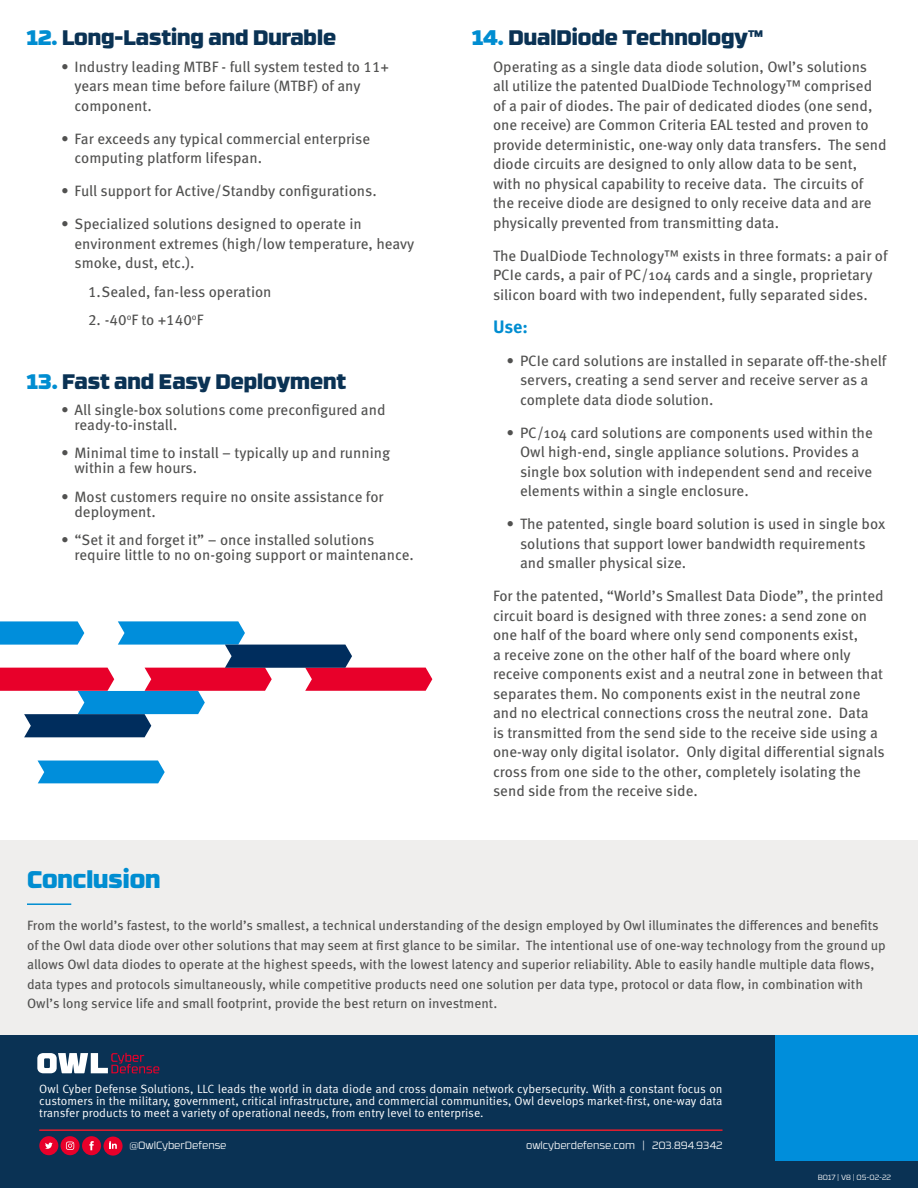
<style>
.page{position:relative;width:918px;height:1188px;background:#fff}
.page>*{position:absolute;margin:0;border:0;box-sizing:border-box;transform-origin:0 0}
.t1{font:900 24px "RB No 3.1";color:#008dd1}
.t2{font:900 21px "RB No 3.1";color:#0a3254}
.t3{font:700 18px "Meta Pro";color:#008dd1}
.t4{font:15px/19.5px "Meta Pro";color:#515150}
.t5{font:13.5px/19.5px "Meta Pro";color:#515150}
.t6{font:12px/12px "Meta Pro Norm";color:#fff;text-align:justify}
.t7{font:300 10.5px "RB No 3.1";color:#fff}
.t8{font:300 7.5px "RB No 3.1";color:#fff}
.s1{color:#008dd1}
</style>
<div class="page">
<div style="left:0;top:840px;width:918px;height:196px;background:#efeeed"></div>
<div style="left:0;top:1036px;width:918px;height:152px;background:#0a3254"></div>
<hr style="left:39px;top:1129px;width:684px;height:2px;background:#e91d2d">
<svg style="left:37px;top:1053px;width:122px;height:20px"></svg>
<div style="left:39px;top:1136px;width:19px;height:19px;background:#e8002a;border-radius:50%"></div>
<svg style="left:45px;top:1143px;width:8px;height:6px"></svg>
<div style="left:61px;top:1136px;width:19px;height:19px;background:#e8002a;border-radius:50%"></div>
<svg style="left:66px;top:1142px;width:8px;height:8px"></svg>
<div style="left:82px;top:1136px;width:19px;height:19px;background:#e8002a;border-radius:50%"></div>
<svg style="left:89px;top:1141px;width:5px;height:9px"></svg>
<div style="left:104px;top:1137px;width:19px;height:19px;background:#e8002a;border-radius:50%"></div>
<svg style="left:109px;top:1141px;width:8px;height:8px"></svg>
<hr style="left:27px;top:903px;width:44px;height:2px;background:#008dd1">
<svg style="left:38px;top:760px;width:127px;height:23px;background:#1296dd"></svg>
<svg style="left:0;top:621px;width:432px;height:116px"></svg>
<div style="left:775px;top:1036px;width:143px;height:125px;background:#008edb"></div>
<h2 class="t2" style="left:27px;top:20px;width:311px"><span class="s1">12.</span> Long-Lasting and Durable</h2>
<p class="t4" style="left:75px;top:56px;width:316px;text-indent:-14px">• Industry leading MTBF - full system tested to 11+ years mean time before failure (MTBF) of any component.</p>
<p class="t4" style="left:75px;top:128px;width:297px;text-indent:-14px">• Far exceeds any typical commercial enterprise computing platform lifespan.</p>
<p class="t4" style="left:61px;top:180px;width:317px">• Full support for Active/Standby configurations.</p>
<p class="t4" style="left:75px;top:213px;width:341px;text-indent:-14px">• Specialized solutions designed to operate in environment extremes (high/low temperature, heavy smoke, dust, etc.).</p>
<p class="t4" style="left:88px;top:281px;width:185px">1.Sealed, fan-less operation</p>
<p class="t4" style="left:88px;top:309px;width:117px">2. -40<sup>o</sup>F to +140<sup>o</sup>F</p>
<h2 class="t2" style="left:27px;top:363px;width:321px"><span class="s1">13.</span> Fast and Easy Deployment</h2>
<p class="t4" style="left:75px;top:401px;width:312px;line-height:15px;text-indent:-14px">• All single-box solutions come preconfigured and ready-to-install.</p>
<p class="t4" style="left:75px;top:445px;width:317px;line-height:15px;text-indent:-14px">• Minimal time to install – typically up and running within a few hours.</p>
<p class="t4" style="left:75px;top:488px;width:311px;line-height:15px;text-indent:-14px">• Most customers require no onsite assistance for deployment.</p>
<p class="t4" style="left:75px;top:532px;width:341px;line-height:15px;text-indent:-14px">• “Set it and forget it” – once installed solutions require little to no on-going support or maintenance.</p>
<h1 class="t1" style="left:27px;top:859px;width:135px">Conclusion</h1>
<h2 class="t2" style="left:472px;top:20px;width:292px"><span class="s1">14.</span> DualDiode Technology™</h2>
<p class="t4" style="left:493px;top:56px;width:395px">Operating as a single data diode solution, Owl’s solutions all utilize the patented DualDiode Technology™ comprised of a pair of diodes. The pair of dedicated diodes (one send, one receive) are Common Criteria EAL tested and proven to provide deterministic, one-way only data transfers. The send diode circuits are designed to only allow data to be sent, with no physical capability to receive data. The circuits of the receive diode are designed to only receive data and are physically prevented from transmitting data.</p>
<p class="t4" style="left:493px;top:245px;width:396px">The DualDiode Technology™ exists in three formats: a pair of<br>PCIe cards, a pair of PC/104 cards and a single, proprietary silicon board with two independent, fully separated sides.</p>
<p class="t3" style="left:493px;top:312px;width:37px">Use:</p>
<p class="t4" style="left:520px;top:350px;width:368px;text-indent:-14px">• PCIe card solutions are installed in separate off-the-shelf servers, creating a send server and receive server as a complete data diode solution.</p>
<p class="t4" style="left:520px;top:422px;width:354px;text-indent:-14px">• PC/104 card solutions are components used within the Owl high-end, single appliance solutions. Provides a single box solution with independent send and receive elements within a single enclosure.</p>
<p class="t4" style="left:520px;top:513px;width:367px;text-indent:-14px">• The patented, single board solution is used in single box solutions that support lower bandwidth requirements and smaller physical size.</p>
<p class="t4" style="left:493px;top:585px;width:393px">For the patented, “World’s Smallest Data Diode”, the printed circuit board is designed with three zones: a send zone on one half of the board where only send components exist,<br>a receive zone on the other half of the board where only receive components exist and a neutral zone in between that separates them. No components exist in the neutral zone and no electrical connections cross the neutral zone. Data<br>is transmitted from the send side to the receive side using a one-way only digital isolator. Only digital differential signals cross from one side to the other, completely isolating the send side from the receive side.</p>
<p class="t5" style="left:27px;top:915px;width:860px">From the world’s fastest, to the world’s smallest, a technical understanding of the design employed by Owl illuminates the differences and benefits of the Owl data diode over other solutions that may seem at first glance to be similar. The intentional use of one-way technology from the ground up allows Owl data diodes to operate at the highest speeds, with the lowest latency and superior reliability. Able to easily handle multiple data flows, data types and protocols simultaneously, while competitive products need one solution per data type, protocol or data flow, in combination with Owl’s long service life and small footprint, provide the best return on investment.</p>
<p class="t6" style="left:39px;top:1082px;width:685px">Owl Cyber Defense Solutions, LLC leads the world in data diode and cross domain network cybersecurity. With a constant focus on customers in the military, government, critical infrastructure, and commercial communities, Owl develops market-first, one-way data transfer products to meet a variety of operational needs, from entry level to enterprise.</p>
<p class="t7" style="left:129px;top:1138px;width:99px">@OwlCyberDefense</p>
<p class="t7" style="left:526px;top:1138px;width:198px">owlcyberdefense.com | 203.894.9342</p>
<p class="t8" style="left:818px;top:1171px;width:75px">B017 | V8 | 05-02-22</p>
</div>
